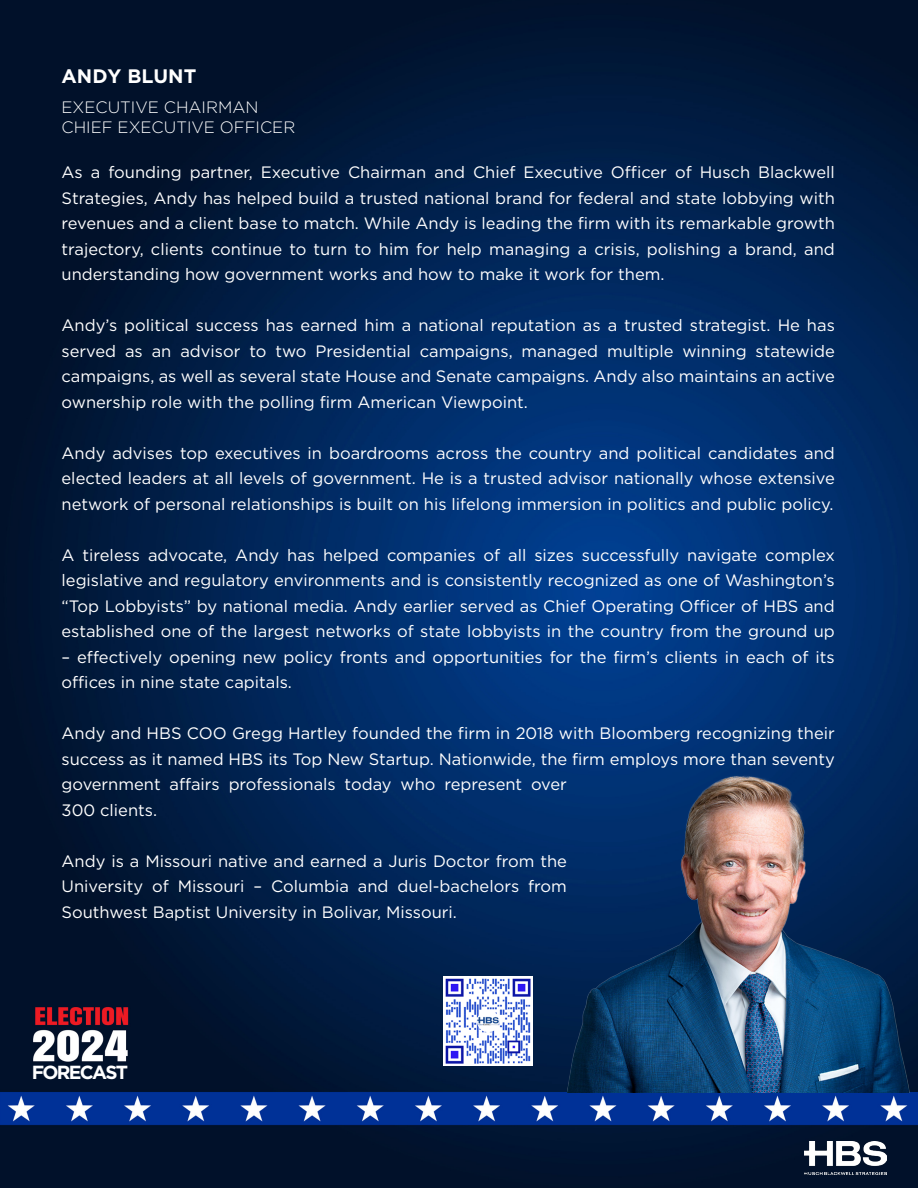
<style>
.page{position:relative;width:918px;height:1188px;background:#fff}
.page>*{position:absolute;margin:0;border:0;box-sizing:border-box;transform-origin:0 0}
.t1{font:700 19.5px "Gotham";color:#fff}
.t2{font:700 18.9px "Gotham";letter-spacing:-.09em;color:#fff}
.t3{font:16.5px/25.5px "Gotham";color:#fff;text-align:justify}
.t4{font:300 16.5px "Gotham";color:#fff}
</style>
<div class="page">
<img style="left:0;top:0;width:918px;height:1188px">
<img style="left:805px;top:1142px;width:81px;height:33px">
<img style="left:567px;top:771px;width:343px;height:321px">
<img style="left:444px;top:976px;width:89px;height:89px">
<p class="t1" style="left:62px;top:65px;width:136px">ANDY BLUNT</p>
<p class="t4" style="left:62px;top:98px;width:198px">EXECUTIVE CHAIRMAN</p>
<p class="t4" style="left:62px;top:118px;width:235px">CHIEF EXECUTIVE OFFICER</p>
<p class="t3" style="left:62px;top:159px;width:775px">As a founding partner, Executive Chairman and Chief Executive Officer of Husch Blackwell Strategies, Andy has helped build a trusted national brand for federal and state lobbying with revenues and a client base to match. While Andy is leading the firm with its remarkable growth trajectory, clients continue to turn to him for help managing a crisis, polishing a brand, and understanding how government works and how to make it work for them.</p>
<p class="t3" style="left:62px;top:312px;width:775px">Andy’s political success has earned him a national reputation as a trusted strategist. He has served as an advisor to two Presidential campaigns, managed multiple winning statewide campaigns, as well as several state House and Senate campaigns. Andy also maintains an active ownership role with the polling firm American Viewpoint.</p>
<p class="t3" style="left:62px;top:440px;width:775px">Andy advises top executives in boardrooms across the country and political candidates and elected leaders at all levels of government. He is a trusted advisor nationally whose extensive network of personal relationships is built on his lifelong immersion in politics and public policy.</p>
<p class="t3" style="left:62px;top:542px;width:775px">A tireless advocate, Andy has helped companies of all sizes successfully navigate complex legislative and regulatory environments and is consistently recognized as one of Washington’s “Top Lobbyists” by national media. Andy earlier served as Chief Operating Officer of HBS and established one of the largest networks of state lobbyists in the country from the ground up</p>
<p class="t3" style="left:62px;top:644px;width:775px">– effectively opening new policy fronts and opportunities for the firm’s clients in each of its offices in nine state capitals.</p>
<p class="t3" style="left:62px;top:720px;width:775px;text-align:left">Andy and HBS COO Gregg Hartley founded the firm in 2018 with Bloomberg recognizing their success as it named HBS its Top New Startup. Nationwide, the firm employs more than seventy government affairs professionals today who represent over<br>300 clients.</p>
<p class="t3" style="left:62px;top:848px;width:507px">Andy is a Missouri native and earned a Juris Doctor from the University of Missouri – Columbia and duel-bachelors from Southwest Baptist University in Bolivar, Missouri.</p>
<p class="t2" style="left:32px;top:1062px;width:98px">FORECAST</p>
</div>
